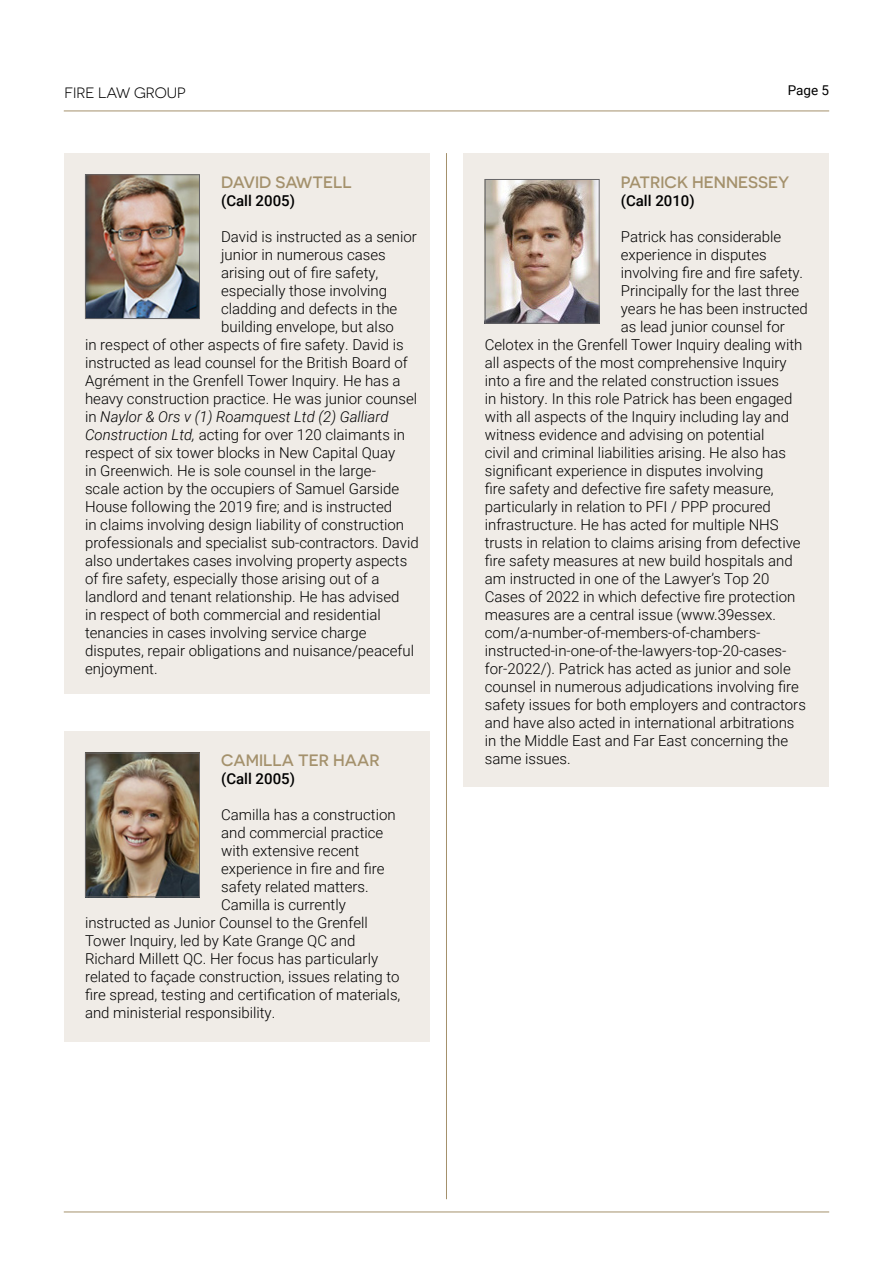
<style>
.page{position:relative;width:893px;height:1263px;background:#fff}
.page>*{position:absolute;margin:0;border:0;box-sizing:border-box;transform-origin:0 0}
.t1{font:500 16.5px "Novecentosanswide";color:#a4916c}
.t2{font:300 15px "Roboto";color:#000}
.t3{font:italic 300 15px "Roboto";color:#000}
.t4{font:500 15px "Roboto";color:#000}
.t5{font:15px "Novecentosanswide";color:#000}
.t6{font:13.5px "Roboto";color:#000}
.s1{font-style:normal}
.s2{font-style:italic}
</style>
<div class="page">
<hr style="left:446px;top:153px;width:1px;height:1046px;background:#a4916c">
<hr style="left:64px;top:1211px;width:765px;height:1px;background:#a4916c">
<hr style="left:64px;top:111px;width:765px;height:1px;background:#a4916c">
<div style="left:463px;top:153px;width:366px;height:634px;background:#f0ece7"></div>
<img style="left:487px;top:181px;width:111px;height:141px">
<div style="left:485px;top:179px;width:115px;height:145px;border:1px solid #676668"></div>
<div style="left:64px;top:731px;width:365px;height:311px;background:#f0ece7"></div>
<img style="left:87px;top:755px;width:111px;height:140px">
<div style="left:85px;top:753px;width:115px;height:144px;border:1px solid #676668"></div>
<div style="left:64px;top:153px;width:365px;height:540px;background:#f0ece7"></div>
<img style="left:87px;top:176px;width:111px;height:141px">
<div style="left:85px;top:174px;width:115px;height:145px;border:1px solid #676668"></div>
<p class="t5" style="left:64px;top:84px;width:123px">FIRE LAW GROUP</p>
<p class="t6" style="left:788px;top:81px;width:43px">Page 5</p>
<p class="t1" style="left:221px;top:172px;width:132px">DAVID SAWTELL</p>
<p class="t4" style="left:221px;top:190px;width:75px">(Call 2005)</p>
<p class="t2" style="left:221px;top:226px;width:197px">David is instructed as a senior</p>
<p class="t2" style="left:221px;top:244px;width:166px">junior in numerous cases</p>
<p class="t2" style="left:221px;top:262px;width:159px">arising out of fire safety,</p>
<p class="t2" style="left:221px;top:280px;width:168px">especially those involving</p>
<p class="t2" style="left:221px;top:298px;width:178px">cladding and defects in the</p>
<p class="t2" style="left:221px;top:316px;width:174px">building envelope, but also</p>
<p class="t2" style="left:85px;top:334px;width:320px">in respect of other aspects of fire safety. David is</p>
<p class="t2" style="left:85px;top:352px;width:324px">instructed as lead counsel for the British Board of</p>
<p class="t2" style="left:85px;top:370px;width:317px">Agrément in the Grenfell Tower Inquiry. He has a</p>
<p class="t2" style="left:85px;top:388px;width:334px">heavy construction practice. He was junior counsel</p>
<p class="t3" style="left:85px;top:406px;width:305px"><span class="s1">in</span> Naylor &amp; Ors v (1) Roamquest Ltd (2) Galliard</p>
<p class="t2" style="left:85px;top:424px;width:322px"><span class="s2">Construction Ltd,</span> acting for over 120 claimants in</p>
<p class="t2" style="left:85px;top:442px;width:312px">respect of six tower blocks in New Capital Quay</p>
<p class="t2" style="left:85px;top:460px;width:292px">in Greenwich. He is sole counsel in the large-</p>
<p class="t2" style="left:85px;top:478px;width:316px">scale action by the occupiers of Samuel Garside</p>
<p class="t2" style="left:85px;top:496px;width:309px">House following the 2019 fire; and is instructed</p>
<p class="t2" style="left:85px;top:514px;width:321px">in claims involving design liability of construction</p>
<p class="t2" style="left:85px;top:532px;width:335px">professionals and specialist sub-contractors. David</p>
<p class="t2" style="left:85px;top:550px;width:324px">also undertakes cases involving property aspects</p>
<p class="t2" style="left:85px;top:568px;width:296px">of fire safety, especially those arising out of a</p>
<p class="t2" style="left:85px;top:586px;width:316px">landlord and tenant relationship. He has advised</p>
<p class="t2" style="left:85px;top:604px;width:297px">in respect of both commercial and residential</p>
<p class="t2" style="left:85px;top:622px;width:283px">tenancies in cases involving service charge</p>
<p class="t2" style="left:85px;top:640px;width:331px">disputes, repair obligations and nuisance/peaceful</p>
<p class="t2" style="left:85px;top:658px;width:74px">enjoyment.</p>
<p class="t1" style="left:621px;top:172px;width:170px">PATRICK HENNESSEY</p>
<p class="t4" style="left:621px;top:190px;width:75px">(Call 2010)</p>
<p class="t2" style="left:621px;top:226px;width:162px">Patrick has considerable</p>
<p class="t2" style="left:621px;top:244px;width:147px">experience in disputes</p>
<p class="t2" style="left:621px;top:262px;width:184px">involving fire and fire safety.</p>
<p class="t2" style="left:621px;top:280px;width:180px">Principally for the last three</p>
<p class="t2" style="left:621px;top:298px;width:189px">years he has been instructed</p>
<p class="t2" style="left:621px;top:316px;width:166px">as lead junior counsel for</p>
<p class="t2" style="left:485px;top:334px;width:319px">Celotex in the Grenfell Tower Inquiry dealing with</p>
<p class="t2" style="left:485px;top:352px;width:303px">all aspects of the most comprehensive Inquiry</p>
<p class="t2" style="left:485px;top:370px;width:296px">into a fire and the related construction issues</p>
<p class="t2" style="left:485px;top:388px;width:309px">in history. In this role Patrick has been engaged</p>
<p class="t2" style="left:485px;top:406px;width:306px">with all aspects of the Inquiry including lay and</p>
<p class="t2" style="left:485px;top:424px;width:281px">witness evidence and advising on potential</p>
<p class="t2" style="left:485px;top:442px;width:303px">civil and criminal liabilities arising. He also has</p>
<p class="t2" style="left:485px;top:460px;width:280px">significant experience in disputes involving</p>
<p class="t2" style="left:485px;top:478px;width:291px">fire safety and defective fire safety measure,</p>
<p class="t2" style="left:485px;top:496px;width:288px">particularly in relation to PFI / PPP procured</p>
<p class="t2" style="left:485px;top:514px;width:296px">infrastructure. He has acted for multiple NHS</p>
<p class="t2" style="left:485px;top:532px;width:317px">trusts in relation to claims arising from defective</p>
<p class="t2" style="left:485px;top:550px;width:310px">fire safety measures at new build hospitals and</p>
<p class="t2" style="left:485px;top:568px;width:286px">am instructed in one of the Lawyer’s Top 20</p>
<p class="t2" style="left:485px;top:586px;width:312px">Cases of 2022 in which defective fire protection</p>
<p class="t2" style="left:485px;top:604px;width:293px">measures are a central issue (www.39essex.</p>
<p class="t2" style="left:485px;top:622px;width:277px">com/a-number-of-members-of-chambers-</p>
<p class="t2" style="left:485px;top:640px;width:303px">instructed-in-one-of-the-lawyers-top-20-cases-</p>
<p class="t2" style="left:485px;top:658px;width:307px">for-2022/). Patrick has acted as junior and sole</p>
<p class="t2" style="left:485px;top:676px;width:316px">counsel in numerous adjudications involving fire</p>
<p class="t2" style="left:485px;top:694px;width:323px">safety issues for both employers and contractors</p>
<p class="t2" style="left:485px;top:712px;width:311px">and have also acted in international arbitrations</p>
<p class="t2" style="left:485px;top:730px;width:305px">in the Middle East and Far East concerning the</p>
<p class="t1" style="left:221px;top:751px;width:160px">CAMILLA TER HAAR</p>
<p class="t2" style="left:485px;top:748px;width:88px">same issues.</p>
<p class="t4" style="left:221px;top:768px;width:75px">(Call 2005)</p>
<p class="t2" style="left:221px;top:804px;width:176px">Camilla has a construction</p>
<p class="t2" style="left:221px;top:822px;width:164px">and commercial practice</p>
<p class="t2" style="left:221px;top:840px;width:140px">with extensive recent</p>
<p class="t2" style="left:221px;top:858px;width:165px">experience in fire and fire</p>
<p class="t2" style="left:221px;top:876px;width:149px">safety related matters.</p>
<p class="t2" style="left:221px;top:894px;width:126px">Camilla is currently</p>
<p class="t2" style="left:85px;top:912px;width:284px">instructed as Junior Counsel to the Grenfell</p>
<p class="t2" style="left:85px;top:930px;width:272px">Tower Inquiry, led by Kate Grange QC and</p>
<p class="t2" style="left:85px;top:948px;width:295px">Richard Millett QC. Her focus has particularly</p>
<p class="t2" style="left:85px;top:966px;width:316px">related to façade construction, issues relating to</p>
<p class="t2" style="left:85px;top:984px;width:317px">fire spread, testing and certification of materials,</p>
<p class="t2" style="left:85px;top:1002px;width:192px">and ministerial responsibility.</p>
</div>
